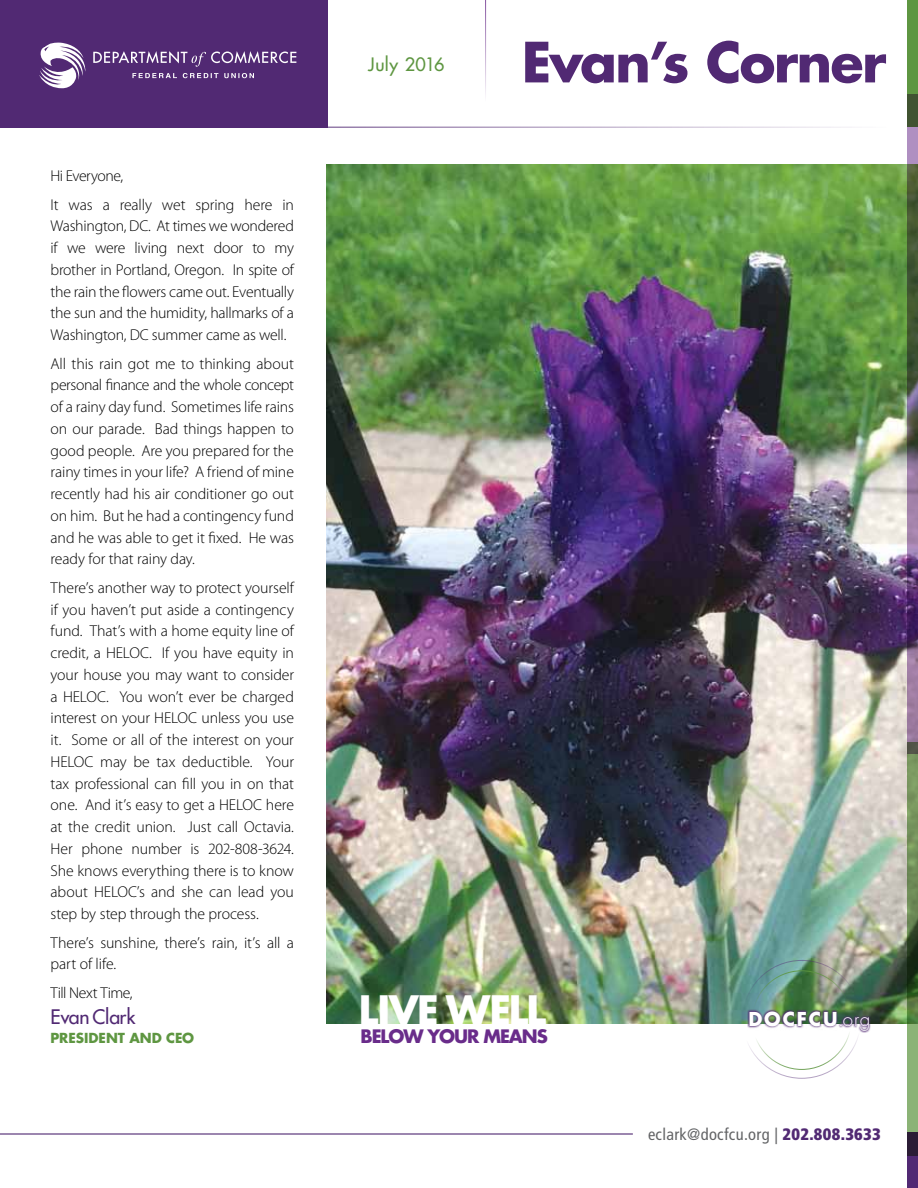
<style>
.page{position:relative;width:918px;height:1188px;background:#fff}
.page>*{position:absolute;margin:0;border:0;box-sizing:border-box;transform-origin:0 0}
.t1{font:700 54px "Futura Std";color:#512973}
.t2{font:700 39.45px "Futura";letter-spacing:-.04em;color:#fff}
.t3{font:500 19.5px "Futura Std";letter-spacing:-.01em;color:#512973}
.t4{font:700 18.75px "Futura";letter-spacing:.1em;color:#fff}
.t5{font:700 18px "Futura";letter-spacing:-.06em;color:#692c8a}
.t6{font:500 18px "Futura Std";letter-spacing:.02em;color:#5e9641}
.t7{font:condensed 16.5px "Frutiger LT Std";letter-spacing:.02em;color:#636466}
.t8{font:300 15.75px/21.8px "Myriad Pro";letter-spacing:-.01em;color:#000;text-align:justify}
.t9{font:700 13.5px "Futura Std";color:#5e9641}
.s1{font-weight:300}
.s2{font-weight:900;color:#512973}
</style>
<div class="page">
<div style="left:0;top:0;width:328px;height:128px;background:#512973"></div>
<hr style="left:485px;top:0;width:1px;height:102px;background:#692c8a">
<img style="left:326px;top:164px;width:582px;height:860px">
<hr style="left:0;top:1133px;width:633px;height:2px;background:#512973">
<svg style="left:747px;top:1009px;width:124px;height:24px"></svg>
<svg style="left:908px;top:754px;width:10px;height:378px"></svg>
<div style="left:908px;top:0;width:10px;height:127px;background:#5e9641"></div>
<svg style="left:908px;top:1132px;width:10px;height:56px"></svg>
<svg style="left:908px;top:94px;width:10px;height:660px"></svg>
<hr style="left:0;top:127px;width:887px;height:1px;background:#512973">
<svg style="left:39px;top:43px;width:47px;height:45px"></svg>
<svg style="left:93px;top:51px;width:203px;height:16px"></svg>
<svg style="left:132px;top:73px;width:122px;height:5px"></svg>
<p class="t8" style="left:51px;top:162px;width:245px;line-height:28.5px">Hi Everyone,<br>It was a really wet spring here in</p>
<p class="t8" style="left:51px;top:215px;width:245px">Washington, DC. At times we wondered if we were living next door to my brother in Portland, Oregon. In spite of the rain the flowers came out. Eventually the sun and the humidity, hallmarks of a Washington, DC summer came as well.</p>
<p class="t8" style="left:51px;top:353px;width:245px">All this rain got me to thinking about personal finance and the whole concept of a rainy day fund. Sometimes life rains on our parade. Bad things happen to good people. Are you prepared for the rainy times in your life? A friend of mine recently had his air conditioner go out on him. But he had a contingency fund and he was able to get it fixed. He was ready for that rainy day.</p>
<p class="t8" style="left:51px;top:577px;width:245px">There’s another way to protect yourself if you haven’t put aside a contingency fund. That’s with a home equity line of credit, a HELOC. If you have equity in your house you may want to consider a HELOC. You won’t ever be charged interest on your HELOC unless you use it. Some or all of the interest on your HELOC may be tax deductible. Your tax professional can fill you in on that one. And it’s easy to get a HELOC here at the credit union. Just call Octavia.<br>Her phone number is 202-808-3624.<br>She knows everything there is to know about HELOC’s and she can lead you step by step through the process.</p>
<p class="t8" style="left:51px;top:932px;width:245px">There’s sunshine, there’s rain, it’s all a part of life.</p>
<p class="t8" style="left:51px;top:982px;width:84px">Till Next Time,</p>
<p class="t3" style="left:51px;top:1005px;width:87px">Evan Clark</p>
<p class="t9" style="left:51px;top:1029px;width:145px">President and CEO</p>
<p class="t6" style="left:368px;top:53px;width:78px">July 2016</p>
<h1 class="t1" style="left:522px;top:26px;width:366px">Evan’s Corner</h1>
<h2 class="t2" style="left:359px;top:982px;width:189px">LIVE WELL</h2>
<p class="t5" style="left:361px;top:1023px;width:189px">BELOW YOUR MEANS</p>
<p class="t4" style="left:748px;top:1006px;width:124px">DOCFCU<span class="s1">.org</span></p>
<p class="t7" style="left:648px;top:1125px;width:234px">eclark@docfcu.org | <span class="s2">202.808.3633</span></p>
</div>
